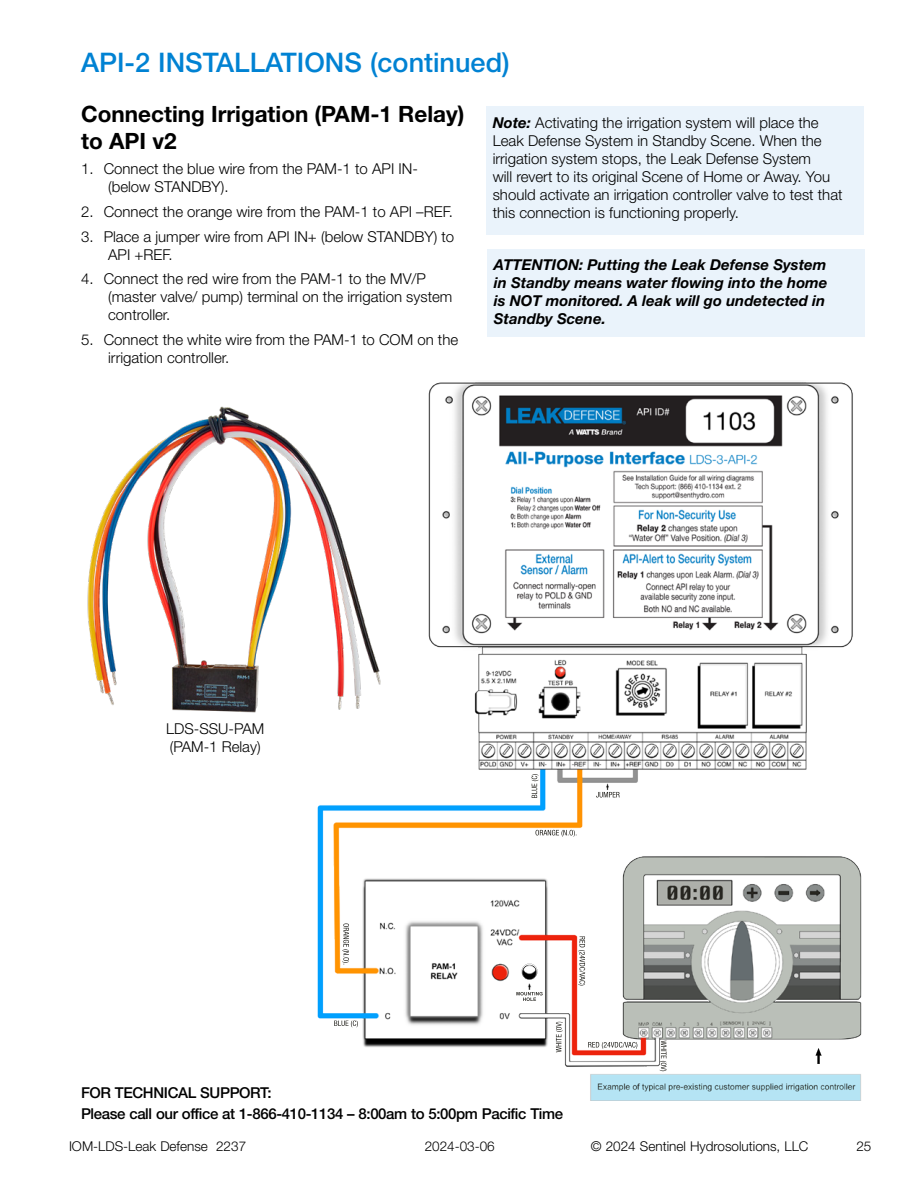
<style>
.page{position:relative;width:918px;height:1188px;background:#fff}
.page>*{position:absolute;margin:0;border:0;box-sizing:border-box;transform-origin:0 0}
.t1{font:500 27px "Helvetica Neue LT Std";color:#0082d3}
.t2{font:700 22.5px/27px "Helvetica Neue LT Std";color:#000}
.t3{font:300 15px/18px "Helvetica Neue LT Std";color:#000}
.t4{font:italic 700 15px/18px "Helvetica Neue LT Std";color:#000}
.t5{font:500 15px/21px "Helvetica Neue LT Std";letter-spacing:-.025em;color:#000}
.t6{font:300 13.5px "Helvetica Neue LT Std";color:#000}
.s1{font-weight:700;font-style:italic}
</style>
<div class="page">
<img style="left:317px;top:382px;width:545px;height:718px">
<img style="left:522px;top:963px;width:16px;height:16px">
<img style="left:816px;top:1048px;width:6px;height:16px">
<div style="left:486px;top:106px;width:378px;height:128px;background:#eaf3fb"></div>
<img style="left:87px;top:404px;width:298px;height:312px">
<div style="left:487px;top:249px;width:378px;height:88px;background:#eaf3fb"></div>
<h1 class="t1" style="left:81px;top:46px;width:430px">API-2 INSTALLATIONS (continued)</h1>
<h2 class="t2" style="left:81px;top:100px;width:385px">Connecting Irrigation (PAM-1 Relay) to API v2</h2>
<p class="t3" style="left:108px;top:160px;width:311px;text-indent:-27px">1. Connect the blue wire from the PAM-1 to API IN-(below STANDBY).</p>
<p class="t3" style="left:81px;top:202px;width:373px">2. Connect the orange wire from the PAM-1 to API –REF.</p>
<p class="t3" style="left:108px;top:227px;width:348px;text-indent:-27px">3. Place a jumper wire from API IN+ (below STANDBY) to<br>API +REF.</p>
<p class="t3" style="left:108px;top:270px;width:346px;text-indent:-27px">4. Connect the red wire from the PAM-1 to the MV/P (master valve/ pump) terminal on the irrigation system controller.</p>
<p class="t3" style="left:108px;top:331px;width:352px;text-indent:-27px">5. Connect the white wire from the PAM-1 to COM on the irrigation controller.</p>
<p class="t3" style="left:493px;top:113px;width:351px"><span class="s1">Note:</span> Activating the irrigation system will place the Leak Defense System in Standby Scene. When the irrigation system stops, the Leak Defense System<br>will revert to its original Scene of Home or Away. You should activate an irrigation controller valve to test that this connection is functioning properly.</p>
<p class="t4" style="left:494px;top:255px;width:335px">ATTENTION: Putting the Leak Defense System in Standby means water flowing into the home is NOT monitored. A leak will go undetected in Standby Scene.</p>
<p class="t3" style="left:166px;top:720px;width:100px">LDS-SSU-PAM (PAM-1 Relay)</p>
<p class="t5" style="left:81px;top:1082px;width:484px">FOR TECHNICAL SUPPORT:<br>Please call our office at 1-866-410-1134 – 8:00am to 5:00pm Pacific Time</p>
<p class="t6" style="left:69px;top:1138px;width:179px">IOM-LDS-Leak Defense 2237</p>
<p class="t6" style="left:425px;top:1138px;width:72px">2024-03-06</p>
<p class="t6" style="left:591px;top:1138px;width:219px">© 2024 Sentinel Hydrosolutions, LLC</p>
<p class="t6" style="left:856px;top:1138px;width:17px">25</p>
</div>
